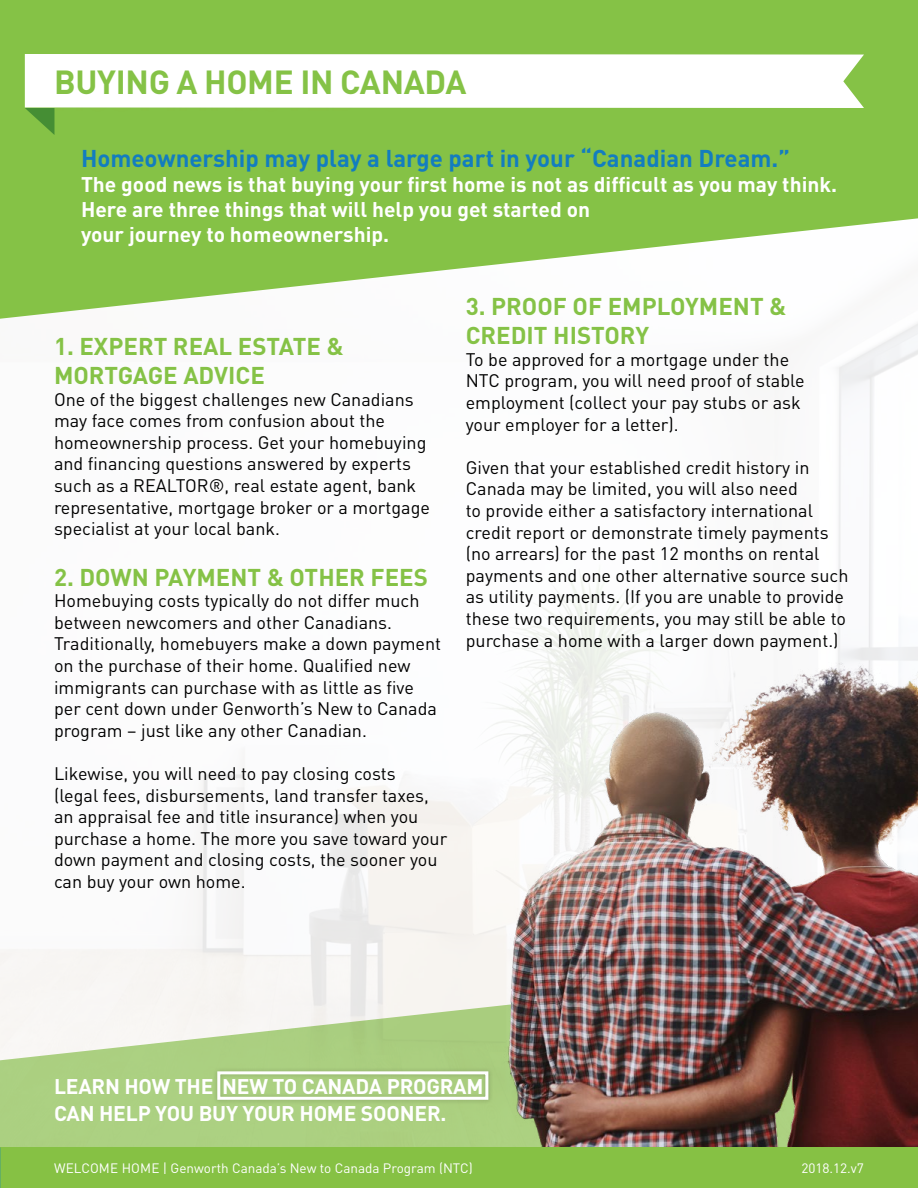
<style>
.page{position:relative;width:918px;height:1188px;background:#fff}
.page>*{position:absolute;margin:0;border:0;box-sizing:border-box;transform-origin:0 0}
.t1{font:700 39px "DIN Pro";color:#86c145}
.t2{font:700 33px "DIN Pro";letter-spacing:-.01em;color:#85c246}
.t3{font:700 24px/28.8px "DIN Pro";color:#85c246}
.t4{font:700 24px "DIN Pro";color:#137dbf}
.t5{font:700 21px/25.2px "DIN Pro";color:#fff}
.t6{font:18px/21.6px "DIN Pro";color:#000}
.t7{font:13.5px "DIN Pro";color:#fff}
</style>
<div class="page">
<img style="left:1px;top:323px;width:917px;height:636px">
<svg style="left:1px;top:959px;width:288px;height:189px;fill:#acd182"></svg>
<img style="left:0;top:950px;width:1px;height:198px">
<svg style="left:0;top:0;width:918px;height:319px;fill:#85c246"></svg>
<img style="left:289px;top:556px;width:629px;height:592px">
<div style="left:0;top:1148px;width:918px;height:40px;background:#86c144"></div>
<svg style="left:25px;top:54px;width:839px;height:54px"></svg>
<svg style="left:25px;top:108px;width:29px;height:27px"></svg>
<div style="left:212px;top:1066px;width:281px;height:39px;background:#a9cd7e"></div>
<div style="left:217px;top:1071px;width:271px;height:29px;border:3px solid #fff"></div>
<h2 class="t2" style="left:54px;top:59px;width:414px">BUYING A HOME IN CANADA</h2>
<h1 class="t1" style="left:54px;top:70px;width:303px">MOST IMPROVED</h1>
<h3 class="t4" style="left:81px;top:142px;width:710px">Homeownership may play a large part in your “Canadian Dream.”</h3>
<p class="t5" style="left:81px;top:171px;width:758px">The good news is that buying your first home is not as difficult as you may think.<br>Here are three things that will help you get started on<br>your journey to homeownership.</p>
<h3 class="t3" style="left:54px;top:331px;width:291px">1. EXPERT REAL ESTATE &amp;<br>MORTGAGE ADVICE</h3>
<p class="t6" style="left:54px;top:388px;width:378px">One of the biggest challenges new Canadians may face comes from confusion about the homeownership process. Get your homebuying and financing questions answered by experts such as a REALTOR®, real estate agent, bank representative, mortgage broker or a mortgage specialist at your local bank.</p>
<h3 class="t3" style="left:54px;top:562px;width:375px">2. DOWN PAYMENT &amp; OTHER FEES</h3>
<p class="t6" style="left:54px;top:589px;width:389px">Homebuying costs typically do not differ much between newcomers and other Canadians.<br>Traditionally, homebuyers make a down payment on the purchase of their home. Qualified new immigrants can purchase with as little as five per cent down under Genworth’s New to Canada program – just like any other Canadian.</p>
<p class="t6" style="left:54px;top:762px;width:395px">Likewise, you will need to pay closing costs<br>(legal fees, disbursements, land transfer taxes, an appraisal fee and title insurance) when you purchase a home. The more you save toward your down payment and closing costs, the sooner you can buy your own home.</p>
<h3 class="t3" style="left:466px;top:291px;width:322px">3. PROOF OF EMPLOYMENT &amp;<br>CREDIT HISTORY</h3>
<p class="t6" style="left:466px;top:348px;width:340px">To be approved for a mortgage under the NTC program, you will need proof of stable employment (collect your pay stubs or ask your employer for a letter).</p>
<p class="t6" style="left:466px;top:456px;width:384px">Given that your established credit history in Canada may be limited, you will also need<br>to provide either a satisfactory international credit report or demonstrate timely payments (no arrears) for the past 12 months on rental payments and one other alternative source such as utility payments. (If you are unable to provide these two requirements, you may still be able to purchase a home with a larger down payment.)</p>
<p class="t5" style="left:54px;top:1072px;width:431px;line-height:27px">LEARN HOW THE NEW TO CANADA PROGRAM<br>CAN HELP YOU BUY YOUR HOME SOONER.</p>
<p class="t7" style="left:54px;top:1159px;width:420px">WELCOME HOME | Genworth Canada’s New to Canada Program (NTC)</p>
<p class="t7" style="left:801px;top:1159px;width:64px">2018.12.v7</p>
</div>
